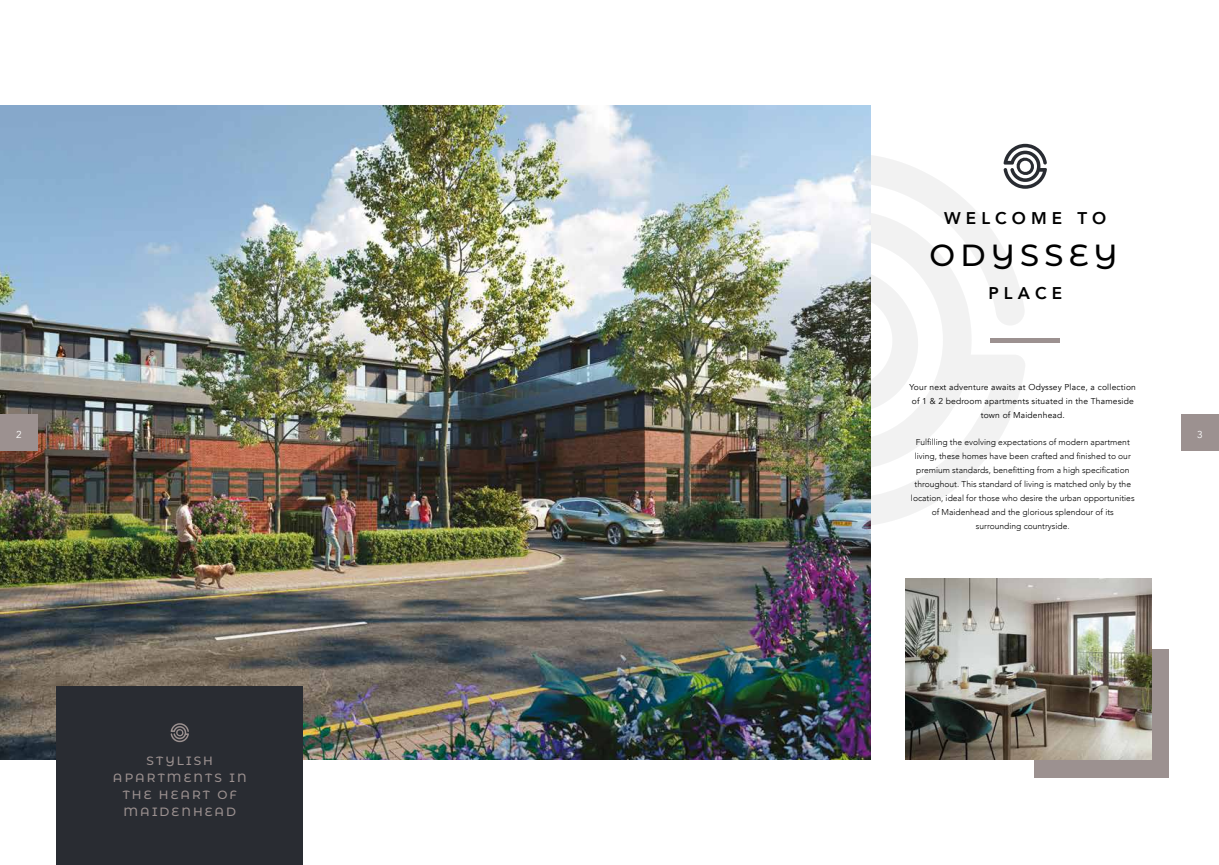
<style>
.page{position:relative;width:1219px;height:865px;background:#fff}
.page>*{position:absolute;margin:0;border:0;box-sizing:border-box;transform-origin:0 0}
.t1{font:500 30.5px "Montserrat Alternates";letter-spacing:.175em;color:#000}
.t2{font:800 16.9px "Avenir";letter-spacing:.3em;color:#000}
.t3{font:500 12px/17px "Montserrat Alternates";letter-spacing:.175em;color:#9c9190;text-align:center}
.t4{font:10px "Avenir";color:#fff}
.t5{font:300 8.5px/14px "Avenir";color:#000;text-align:center}
.t6{font:8.5px/14px "Avenir";letter-spacing:.02em;color:#000;text-align:center}
</style>
<div class="page">
<svg style="left:870px;top:153px;width:155px;height:374px"></svg>
<div style="left:1034px;top:649px;width:134px;height:128px;background:#9c9190"></div>
<img style="left:0;top:105px;width:870px;height:654px">
<div style="left:990px;top:338px;width:70px;height:5px;background:#9c9190"></div>
<svg style="left:1003px;top:144px;width:44px;height:45px"></svg>
<img style="left:905px;top:579px;width:246px;height:180px">
<div style="left:57px;top:686px;width:246px;height:179px;background:#292c32"></div>
<svg style="left:171px;top:723px;width:18px;height:19px"></svg>
<div style="left:1181px;top:414px;width:38px;height:37px;background:#9c9190"></div>
<div style="left:0;top:414px;width:38px;height:37px;background:#9c9190"></div>
<h2 class="t2" style="left:944px;top:208px;width:164px">WELCOME TO</h2>
<h1 class="t1" style="left:929px;top:243px;width:190px">ODYSSEY</h1>
<h2 class="t2" style="left:988px;top:283px;width:75px">PLACE</h2>
<p class="t6" style="left:910px;top:381px;width:228px">Your next adventure awaits at Odyssey Place, a collection of 1 &amp; 2 bedroom apartments situated in the Thameside town of Maidenhead.</p>
<p class="t4" style="left:16px;top:430px;width:7px">2</p>
<p class="t4" style="left:1197px;top:430px;width:7px">3</p>
<p class="t5" style="left:911px;top:435px;width:225px">Fulfilling the evolving expectations of modern apartment living, these homes have been crafted and finished to our premium standards, benefitting from a high specification throughout. This standard of living is matched only by the location, ideal for those who desire the urban opportunities of Maidenhead and the glorious splendour of its surrounding countryside.</p>
<h3 class="t3" style="left:113px;top:752px;width:135px">STYLISH<br>APARTMENTS IN<br>THE HEART OF<br>MAIDENHEAD</h3>
</div>
